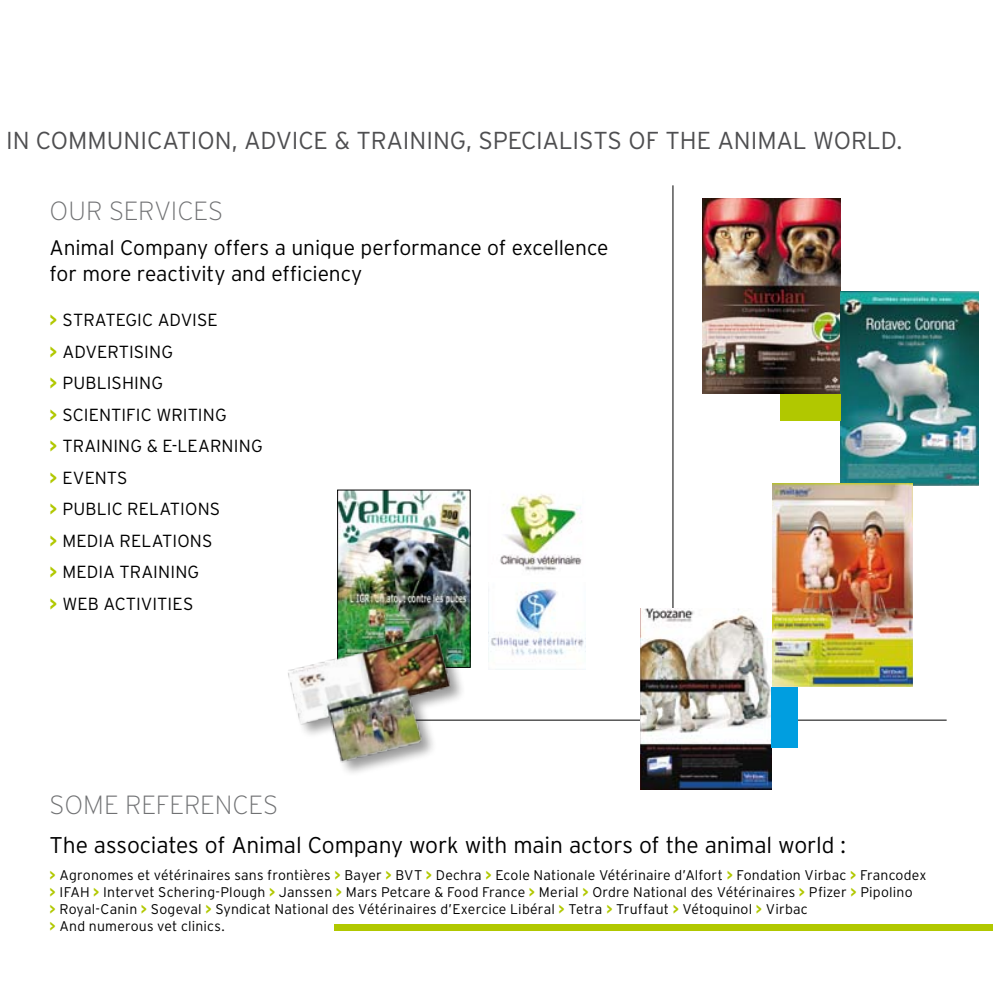
<style>
.page{position:relative;width:993px;height:993px;background:#fff}
.page>*{position:absolute;margin:0;border:0;box-sizing:border-box;transform-origin:0 0}
.t1{font:200 26.25px "Interstate";letter-spacing:-.005em;color:#707173}
.t2{font:300 24.5px "Interstate";color:#4e4e50}
.t3{font:300 22.75px "Interstate";letter-spacing:-.005em;color:#000}
.t4{font:300 21px/25.2px "Interstate";letter-spacing:-.005em;color:#000}
.t5{font:300 17.5px/31.5px "Interstate";color:#000}
.t6{font:300 14px/16.8px "Interstate";letter-spacing:.015em;color:#000}
.s1{font-weight:700;color:#b1c800}
</style>
<div class="page">
<div style="left:334px;top:924px;width:658px;height:6px;background:#b1c800"></div>
<hr style="left:341px;top:719px;width:605px;height:1px;background:#000">
<hr style="left:672px;top:185px;width:1px;height:567px;background:#000">
<img style="left:500px;top:494px;width:82px;height:77px">
<img style="left:488px;top:585px;width:97px;height:77px">
<img style="left:339px;top:491px;width:129px;height:131px">
<div style="left:337px;top:489px;width:133px;height:178px;border:1px solid #000"></div>
<img style="left:288px;top:622px;width:182px;height:151px">
<img style="left:702px;top:198px;width:138px;height:196px">
<img style="left:840px;top:292px;width:137px;height:193px">
<img style="left:640px;top:608px;width:131px;height:181px">
<img style="left:772px;top:484px;width:140px;height:202px">
<div style="left:780px;top:394px;width:60px;height:26px;background:#b1c800"></div>
<div style="left:771px;top:687px;width:26px;height:60px;background:#009ee0"></div>
<h2 class="t2" style="left:6px;top:126px;width:48px">in comm</h2>
<h2 class="t2" style="left:107px;top:126px;width:154px">un ication, adv</h2>
<h2 class="t2" style="left:292px;top:126px;width:202px">ice &amp; train ing, spec</h2>
<h2 class="t2" style="left:536px;top:126px;width:238px">ialists of the An imal</h2>
<h2 class="t2" style="left:813px;top:126px;width:90px">World.</h2>
<h1 class="t1" style="left:50px;top:196px;width:175px">OUR SERVICES</h1>
<h3 class="t4" style="left:50px;top:235px;width:560px">Animal Company offers a unique performance of excellence for more reactivity and efficiency</h3>
<p class="t5" style="left:50px;top:304px;width:170px"><span class="s1">&gt;</span> STRATEGIC ADVISE <span class="s1">&gt;</span> ADVERTISI NG<br><span class="s1">&gt;</span> PUBLISHI NG<br><span class="s1">&gt;</span> SCI ENTI FIC WRITI</p>
<p class="t5" style="left:50px;top:398px;width:214px;text-indent:153px">NG<br><span class="s1">&gt;</span> TRAI NI NG &amp; E-LEARNI NG <span class="s1">&gt;</span> EVENTS<br><span class="s1">&gt;</span> PU BLIC RELATIONS<br><span class="s1">&gt;</span> MEDIA RELATIONS<br><span class="s1">&gt;</span> MEDIA TRAI NI NG<br><span class="s1">&gt;</span> WEB ACTIVITI ES</p>
<h1 class="t1" style="left:50px;top:790px;width:230px">SOME REFERENCES</h1>
<h3 class="t3" style="left:50px;top:831px;width:797px">The associates of Animal Company work with main actors of the animal world :</h3>
<p class="t6" style="left:50px;top:866px;width:878px"><span class="s1">&gt;</span> Agronomes et vétérinaires sans frontières <span class="s1">&gt;</span> Bayer <span class="s1">&gt;</span> BVT <span class="s1">&gt;</span> Dechra <span class="s1">&gt;</span> Ecole Nationale Vétérinaire d’Alfort <span class="s1">&gt;</span> Fondation Virbac <span class="s1">&gt;</span> Francodex <span class="s1">&gt;</span> I FAH <span class="s1">&gt;</span> I ntervet Schering-Plough <span class="s1">&gt;</span> Janssen <span class="s1">&gt;</span> Mars Petcare &amp; Food France <span class="s1">&gt;</span> Merial <span class="s1">&gt;</span> Ordre National des Vétérinaires <span class="s1">&gt;</span> Pfizer <span class="s1">&gt;</span> Pipolino<br><span class="s1">&gt;</span> Royal-Canin <span class="s1">&gt;</span> Sogeval <span class="s1">&gt;</span> Syndicat National des Vétérinaires d’Exercice Libéral <span class="s1">&gt;</span> Tetra <span class="s1">&gt;</span> Truffaut <span class="s1">&gt;</span> Vétoquinol <span class="s1">&gt;</span> Virbac<br><span class="s1">&gt;</span> And numerous vet clinics.</p>
</div>
